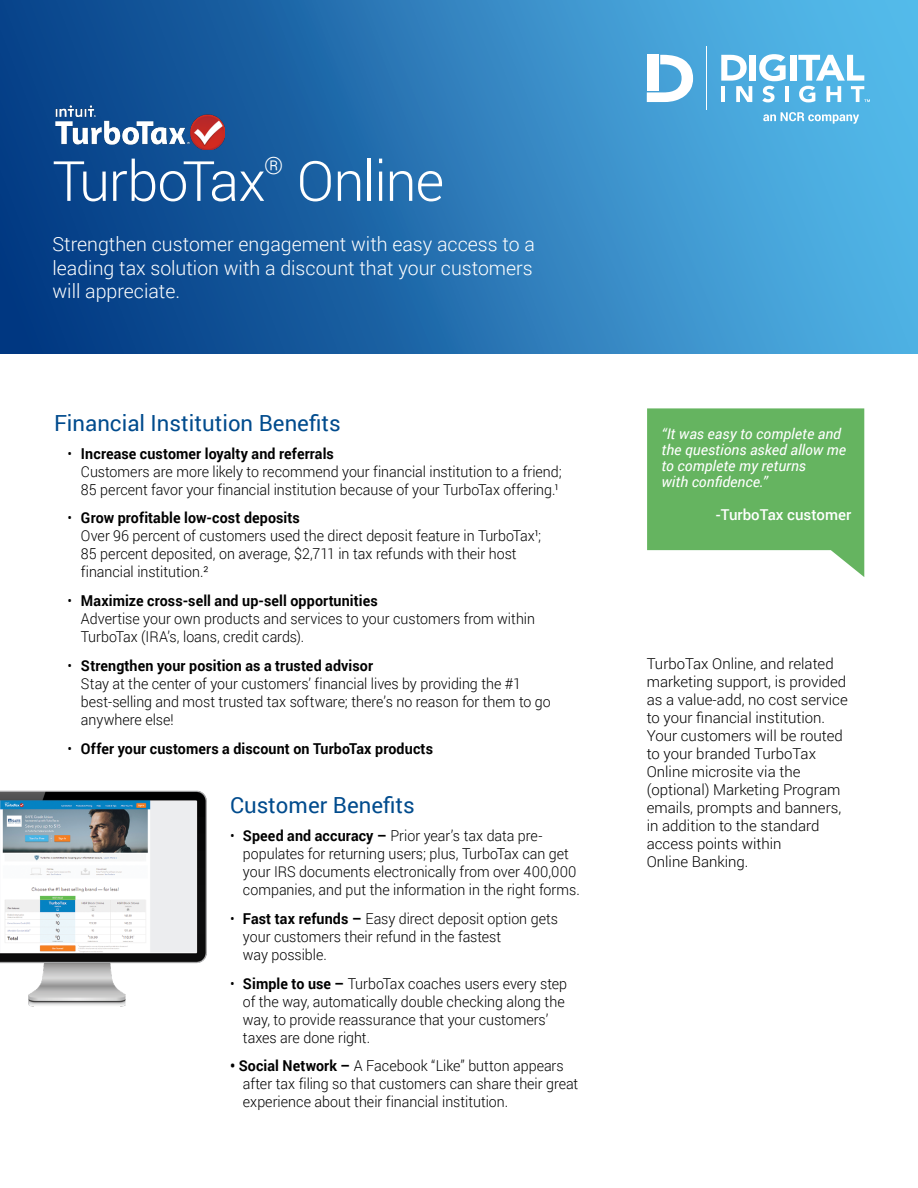
<style>
.page{position:relative;width:918px;height:1188px;background:#fff}
.page>*{position:absolute;margin:0;border:0;box-sizing:border-box;transform-origin:0 0}
.t1{font:300 55.5px "Roboto";letter-spacing:-.02em;color:#fff}
.t2{font:300 24px "Roboto";color:#fff}
.t3{font:22.2px "Roboto";color:#004b8d}
.t4{font:300 19.5px/23.4px "Roboto";color:#fff;text-align:justify}
.t5{font:300 15px/18px "Roboto";color:#000;scale:.95 1}
.t6{font:300 15px/18px "Roboto";color:#000}
.t7{font:700 15px "Roboto";letter-spacing:.01em;color:#000;scale:.95 1}
.t8{font:500 15px "Roboto";color:#fff}
.t9{font:italic 14.7px/16px "Roboto";color:#fff}
.s1{font-weight:700}
.s2{font-weight:300}
</style>
<div class="page">
<div style="left:0;top:0;width:918px;height:353px;background:linear-gradient(to right,#003781,#57bced)"></div>
<svg style="left:647px;top:55px;width:46px;height:47px"></svg>
<hr style="left:706px;top:47px;width:1px;height:63px;background:#fff">
<div style="left:750px;top:55px;width:6px;height:26px;background:#fff"></div>
<div style="left:790px;top:55px;width:6px;height:26px;background:#fff"></div>
<svg style="left:721px;top:55px;width:31px;height:47px"></svg>
<svg style="left:759px;top:54px;width:27px;height:48px"></svg>
<hr style="left:785px;top:86px;width:4px;height:16px;background:#fff">
<svg style="left:798px;top:55px;width:72px;height:47px"></svg>
<img style="left:0;top:790px;width:207px;height:217px">
<svg style="left:647px;top:408px;width:217px;height:169px;background:#7cbf77"></svg>
<svg style="left:763px;top:112px;width:96px;height:12px"></svg>
<img style="left:56px;top:106px;width:168px;height:43px">
<h1 class="t1" style="left:52px;top:143px;width:215px">TurboTax</h1>
<h2 class="t2" style="left:264px;top:149px;width:21px">®</h2>
<h1 class="t1" style="left:297px;top:143px;width:149px">Online</h1>
<h3 class="t4" style="left:52px;top:232px;width:484px">Strengthen customer engagement with easy access to a leading tax solution with a discount that your customers will appreciate.</h3>
<h3 class="t3" style="left:54px;top:407px;width:288px">Financial Institution Benefits</h3>
<p class="t5" style="left:81px;top:444px;width:508px;text-indent:-13px">• <span class="s1">Increase customer loyalty and referrals<br></span>Customers are more likely to recommend your financial institution to a friend;<br>85 percent favor your financial institution because of your TurboTax offering.¹</p>
<p class="t5" style="left:81px;top:509px;width:486px;text-indent:-13px">• <span class="s1">Grow profitable low-cost deposits<br></span>Over 96 percent of customers used the direct deposit feature in TurboTax¹; 85 percent deposited, on average, $2,711 in tax refunds with their host financial institution.²</p>
<p class="t5" style="left:81px;top:591px;width:479px;text-indent:-13px">• <span class="s1">Maximize cross-sell and up-sell opportunities<br></span>Advertise your own products and services to your customers from within<br>TurboTax (IRA’s, loans, credit cards).</p>
<p class="t5" style="left:81px;top:656px;width:496px;text-indent:-13px">• <span class="s1">Strengthen your position as a trusted advisor<br></span>Stay at the center of your customers’ financial lives by providing the #1 best-selling and most trusted tax software; there’s no reason for them to go anywhere else!</p>
<p class="t7" style="left:68px;top:738px;width:386px"><span class="s2">•</span> Offer your customers a discount on TurboTax products</p>
<h3 class="t3" style="left:230px;top:789px;width:186px">Customer Benefits</h3>
<p class="t5" style="left:243px;top:826px;width:356px;text-indent:-13px">• <span class="s1">Speed and accuracy –</span> Prior year’s tax data pre&shy;populates for returning users; plus, TurboTax can get your IRS documents electronically from over 400,000 companies, and put the information in the right forms.</p>
<p class="t5" style="left:243px;top:909px;width:333px;text-indent:-13px">• <span class="s1">Fast tax refunds –</span> Easy direct deposit option gets your customers their refund in the fastest<br>way possible.</p>
<p class="t5" style="left:243px;top:974px;width:343px;text-indent:-13px">• <span class="s1">Simple to use –</span> TurboTax coaches users every step of the way, automatically double checking along the way, to provide reassurance that your customers’ taxes are done right.</p>
<p class="t5" style="left:243px;top:1057px;width:354px;text-indent:-13px"><span class="s1">• Social Network –</span> A Facebook “Like” button appears after tax filing so that customers can share their great experience about their financial institution.</p>
<p class="t9" style="left:662px;top:425px;width:186px">“It was easy to complete and the questions asked allow me to complete my returns<br>with confidence.”</p>
<p class="t8" style="left:716px;top:504px;width:137px">-TurboTax customer</p>
<p class="t6" style="left:647px;top:654px;width:202px">TurboTax Online, and related marketing support, is provided as a value-add, no cost service to your financial institution.<br>Your customers will be routed to your branded TurboTax<br>Online microsite via the (optional) Marketing Program emails, prompts and banners, in addition to the standard access points within<br>Online Banking.</p>
</div>
